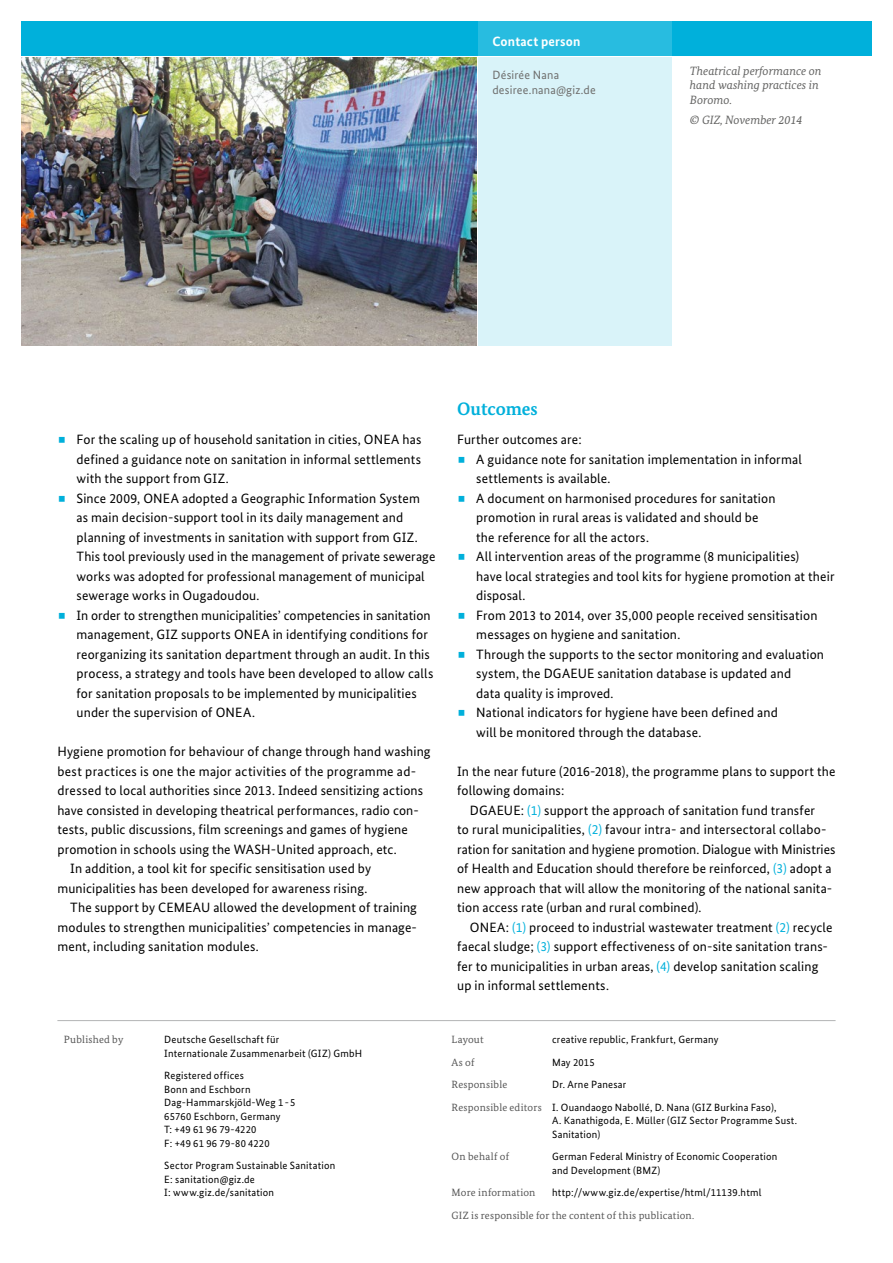
<style>
.page{position:relative;width:893px;height:1263px;background:#fff}
.page>*{position:absolute;margin:0;border:0;box-sizing:border-box;transform-origin:0 0}
.t1{font:700 18px "Bundes Serif";color:#00b0db}
.t2{font:13.5px/19.5px "Bundes Sans";letter-spacing:.01em;color:#000}
.t3{font:700 13.5px "Bundes Sans";letter-spacing:.015em;color:#fff}
.t4{font:italic 12px/14.4px "Bundes Serif";color:#636362}
.t5{font:12px/15px "Bundes Sans";letter-spacing:.015em;color:#6f6f6e}
.t6{font:10.5px/13.5px "Bundes Sans";letter-spacing:.02em;color:#000}
.t7{font:10.5px "Bundes Serif";letter-spacing:.02em;color:#565656}
.s1{color:#00b0db}
.s2{font-family:"Bundes Serif";color:#565656}
</style>
<div class="page">
<div style="left:21px;top:21px;width:851px;height:34px;background:#00b0db"></div>
<div style="left:478px;top:21px;width:194px;height:34px;background:#28bce0"></div>
<div style="left:478px;top:57px;width:194px;height:288px;background:#d9f3f9"></div>
<img style="left:21px;top:57px;width:455px;height:288px">
<hr style="left:57px;top:1020px;width:779px;height:1px;background:#b3b4b5">
<p class="t3" style="left:492px;top:33px;width:90px">Contact person</p>
<p class="t5" style="left:492px;top:67px;width:105px">Désirée Nana desiree.nana@giz.de</p>
<p class="t4" style="left:690px;top:63px;width:133px">Theatrical performance on hand washing practices in<br>Boromo.</p>
<p class="t4" style="left:690px;top:113px;width:114px">© GIZ, November 2014</p>
<p class="t2" style="left:77px;top:429px;width:360px">For the scaling up of household sanitation in cities, ONEA has defined a guidance note on sanitation in informal settlements with the support from GIZ.<br>Since 2009, ONEA adopted a Geographic Information System<br>as main decision-support tool in its daily management and planning of investments in sanitation with support from GIZ.<br>This tool previously used in the management of private sewerage works was adopted for professional management of municipal sewerage works in Ougadoudou.<br>In order to strengthen municipalities’ competencies in sanitation management, GIZ supports ONEA in identifying conditions for reorganizing its sanitation department through an audit. In this process, a strategy and tools have been developed to allow calls for sanitation proposals to be implemented by municipalities under the supervision of ONEA.</p>
<p class="t2" style="left:57px;top:741px;width:375px">Hygiene promotion for behaviour of change through hand washing</p>
<p class="t2" style="left:57px;top:761px;width:360px">best practices is one the major activities of the programme ad-</p>
<p class="t2" style="left:57px;top:780px;width:367px">dressed to local authorities since 2013. Indeed sensitizing actions</p>
<p class="t2" style="left:57px;top:800px;width:363px">have consisted in developing theatrical performances, radio con-</p>
<p class="t2" style="left:57px;top:819px;width:352px">tests, public discussions, film screenings and games of hygiene</p>
<p class="t2" style="left:57px;top:839px;width:341px">promotion in schools using the WASH-United approach, etc.</p>
<p class="t2" style="left:70px;top:858px;width:302px">In addition, a tool kit for specific sensitisation used by</p>
<p class="t2" style="left:57px;top:878px;width:311px">municipalities has been developed for awareness rising.</p>
<p class="t2" style="left:70px;top:897px;width:348px">The support by CEMEAU allowed the development of training</p>
<p class="t2" style="left:57px;top:917px;width:361px">modules to strengthen municipalities’ competencies in manage-</p>
<p class="t2" style="left:57px;top:936px;width:203px">ment, including sanitation modules.</p>
<h1 class="t1" style="left:457px;top:398px;width:82px">Outcomes</h1>
<p class="t2" style="left:476px;top:429px;width:360px;text-indent:-19px">Further outcomes are:<br>A guidance note for sanitation implementation in informal settlements is available.<br>A document on harmonised procedures for sanitation promotion in rural areas is validated and should be<br>the reference for all the actors.<br>All intervention areas of the programme (8 municipalities)<br>have local strategies and tool kits for hygiene promotion at their disposal.<br>From 2013 to 2014, over 35,000 people received sensitisation messages on hygiene and sanitation.<br>Through the supports to the sector monitoring and evaluation system, the DGAEUE sanitation database is updated and<br>data quality is improved.<br>National indicators for hygiene have been defined and<br>will be monitored through the database.</p>
<p class="t2" style="left:457px;top:761px;width:380px">In the near future (2016-2018), the programme plans to support the</p>
<p class="t2" style="left:457px;top:780px;width:109px">following domains:</p>
<p class="t2" style="left:470px;top:800px;width:347px">DGAEUE: <span class="s1">(1)</span> support the approach of sanitation fund transfer</p>
<p class="t2" style="left:457px;top:819px;width:371px">to rural municipalities, <span class="s1">(2)</span> favour intra- and intersectoral collabo-</p>
<p class="t2" style="left:457px;top:839px;width:380px">ration for sanitation and hygiene promotion. Dialogue with Ministries</p>
<p class="t2" style="left:457px;top:858px;width:376px">of Health and Education should therefore be reinforced, <span class="s1">(3)</span> adopt a</p>
<p class="t2" style="left:457px;top:878px;width:377px">new approach that will allow the monitoring of the national sanita-</p>
<p class="t2" style="left:457px;top:897px;width:246px">tion access rate (urban and rural combined).</p>
<p class="t2" style="left:470px;top:917px;width:364px">ONEA: <span class="s1">(1)</span> proceed to industrial wastewater treatment <span class="s1">(2)</span> recycle</p>
<p class="t2" style="left:457px;top:936px;width:372px">faecal sludge; <span class="s1">(3)</span> support effectiveness of on-site sanitation trans-</p>
<p class="t2" style="left:457px;top:956px;width:363px">fer to municipalities in urban areas, <span class="s1">(4)</span> develop sanitation scaling</p>
<p class="t2" style="left:457px;top:975px;width:153px">up in informal settlements.</p>
<p class="t7" style="left:64px;top:1033px;width:61px">Published by</p>
<p class="t6" style="left:164px;top:1033px;width:199px">Deutsche Gesellschaft für<br>Internationale Zusammenarbeit (GIZ) GmbH</p>
<p class="t6" style="left:164px;top:1069px;width:133px">Registered offices<br>Bonn and Eschborn<br>Dag-Hammarskjöld-Weg 1-5<br>65760 Eschborn, Germany<br>T: +49 61 96 79-4220<br>F: +49 61 96 79-80 4220</p>
<p class="t6" style="left:164px;top:1159px;width:173px">Sector Program Sustainable Sanitation<br>E: sanitation@giz.de<br>I: www.giz.de/sanitation</p>
<p class="t7" style="left:452px;top:1033px;width:33px">Layout</p>
<p class="t6" style="left:552px;top:1033px;width:168px">creative republic, Frankfurt, Germany</p>
<p class="t7" style="left:452px;top:1056px;width:24px">As of</p>
<p class="t6" style="left:552px;top:1055px;width:44px">May 2015</p>
<p class="t7" style="left:452px;top:1078px;width:57px">Responsible</p>
<p class="t6" style="left:452px;top:1073px;width:326px;line-height:22.5px;text-indent:100px">Dr. Arne Panesar<br><span class="s2">Responsible editors</span> I. Ouandaogo Nabollé, D. Nana (GIZ Burkina Faso),</p>
<p class="t6" style="left:552px;top:1114px;width:246px">A. Kanathigoda, E. Müller (GIZ Sector Programme Sust.<br>Sanitation)</p>
<p class="t7" style="left:452px;top:1150px;width:59px">On behalf of</p>
<p class="t6" style="left:552px;top:1150px;width:227px">German Federal Ministry of Economic Cooperation and Development (BMZ)</p>
<p class="t7" style="left:452px;top:1186px;width:85px">More information</p>
<p class="t6" style="left:552px;top:1186px;width:211px">http://www.giz.de/expertise/html/11139.html</p>
<p class="t7" style="left:452px;top:1209px;width:244px">GIZ is responsible for the content of this publication.</p>
</div>
